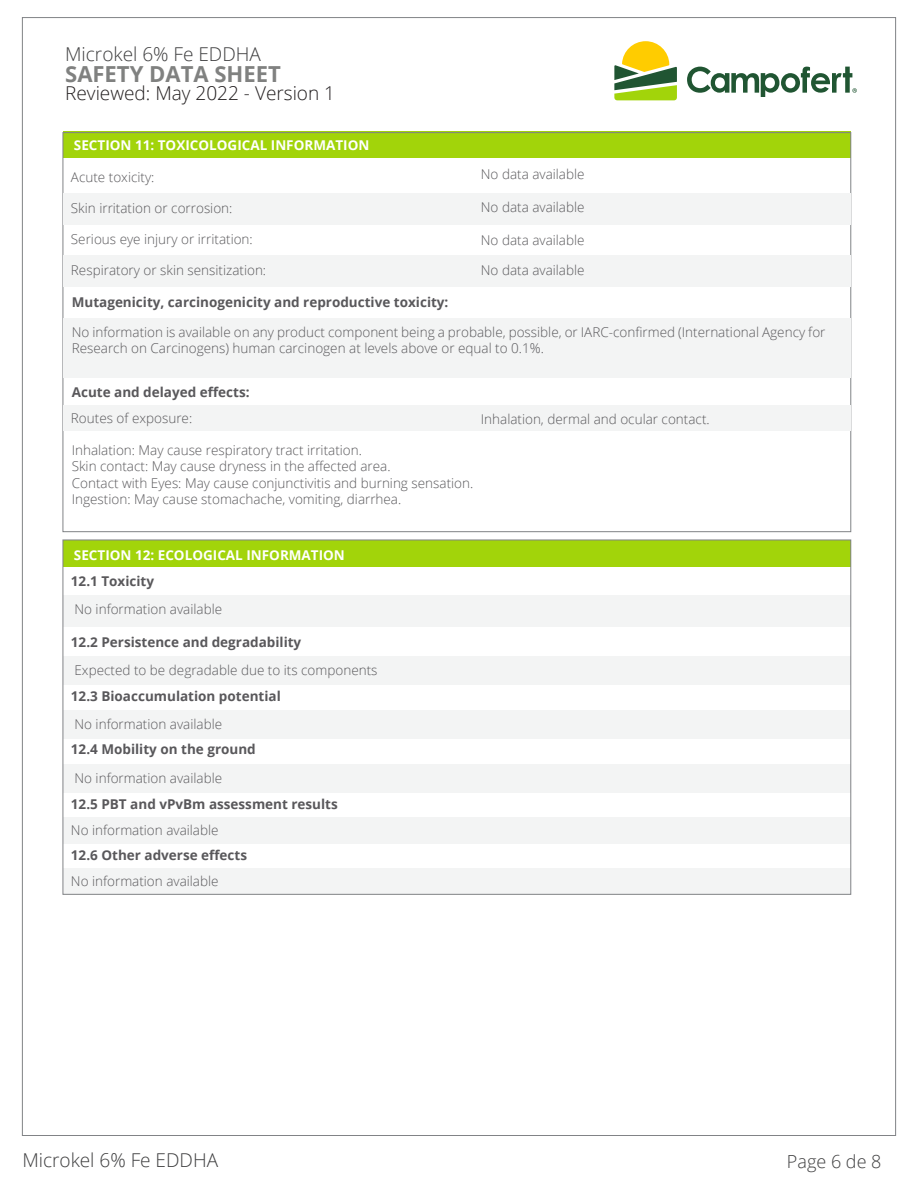
<style>
.page{position:relative;width:918px;height:1188px;background:#fff}
.page>*{position:absolute;margin:0;border:0;box-sizing:border-box;transform-origin:0 0}
.t1{font:700 22.05px "Open Sans";color:#808180}
.t2{font:300 19.05px "Open Sans";color:#3e3e3f}
.t3{font:300 19.05px "Open Sans";color:#231f20}
.t4{font:300 18px "Open Sans";color:#3e3e3f}
.t5{font:300 13.5px/16.5px "Open Sans";color:#59585b}
.t6{font:700 13.5px "Open Sans";color:#59585b}
.t7{font:700 13.5px "Open Sans";color:#fff}
</style>
<div class="page">
<svg style="left:614px;top:41px;width:63px;height:59px"></svg>
<svg style="left:687px;top:67px;width:170px;height:30px"></svg>
<div style="left:63px;top:131px;width:788px;height:27px;background:#a2d40a"></div>
<div style="left:63px;top:193px;width:788px;height:31px;background:#f3f4f4"></div>
<div style="left:63px;top:255px;width:788px;height:31px;background:#f3f4f4"></div>
<div style="left:63px;top:318px;width:788px;height:59px;background:#f3f4f4"></div>
<div style="left:63px;top:405px;width:788px;height:25px;background:#f3f4f4"></div>
<div style="left:63px;top:595px;width:788px;height:32px;background:#f3f4f4"></div>
<div style="left:63px;top:656px;width:788px;height:28px;background:#f3f4f4"></div>
<div style="left:63px;top:710px;width:788px;height:29px;background:#f3f4f4"></div>
<div style="left:63px;top:764px;width:788px;height:28px;background:#f3f4f4"></div>
<div style="left:63px;top:817px;width:788px;height:26px;background:#f3f4f4"></div>
<div style="left:63px;top:868px;width:788px;height:26px;background:#f3f4f4"></div>
<div style="left:63px;top:540px;width:788px;height:27px;background:#a2d40a"></div>
<h2 class="t2" style="left:65px;top:41px;width:197px">Microkel 6% Fe EDDHA</h2>
<h1 class="t1" style="left:65px;top:58px;width:217px">SAFETY DATA SHEET</h1>
<h2 class="t3" style="left:65px;top:80px;width:271px">Reviewed: May 2022 - Version 1</h2>
<p class="t7" style="left:74px;top:136px;width:297px">SECTION 11: TOXICOLOGICAL INFORMATION</p>
<p class="t5" style="left:71px;top:169px;width:85px">Acute toxicity:</p>
<p class="t5" style="left:71px;top:200px;width:163px">Skin irritation or corrosion:</p>
<p class="t5" style="left:481px;top:166px;width:105px">No data available</p>
<p class="t5" style="left:481px;top:199px;width:105px">No data available</p>
<p class="t5" style="left:71px;top:230px;width:183px">Serious eye injury or irritation:</p>
<p class="t5" style="left:481px;top:232px;width:105px">No data available</p>
<p class="t5" style="left:481px;top:262px;width:105px">No data available</p>
<p class="t5" style="left:71px;top:261px;width:197px">Respiratory or skin sensitization:</p>
<p class="t6" style="left:72px;top:293px;width:378px">Mutagenicity, carcinogenicity and reproductive toxicity:</p>
<p class="t5" style="left:72px;top:323px;width:755px">No information is available on any product component being a probable, possible, or IARC-confirmed (International Agency for<br>Research on Carcinogens) human carcinogen at levels above or equal to 0.1%.</p>
<p class="t6" style="left:72px;top:382px;width:179px">Acute and delayed effects:</p>
<p class="t5" style="left:71px;top:409px;width:123px">Routes of exposure:</p>
<p class="t5" style="left:481px;top:411px;width:230px">Inhalation, dermal and ocular contact.</p>
<p class="t5" style="left:72px;top:441px;width:403px">Inhalation: May cause respiratory tract irritation.<br>Skin contact: May cause dryness in the affected area.<br>Contact with Eyes: May cause conjunctivitis and burning sensation.<br>Ingestion: May cause stomachache, vomiting, diarrhea.</p>
<p class="t7" style="left:74px;top:545px;width:273px">SECTION 12: ECOLOGICAL INFORMATION</p>
<p class="t6" style="left:71px;top:571px;width:85px">12.1 Toxicity</p>
<p class="t5" style="left:75px;top:601px;width:149px">No information available</p>
<p class="t6" style="left:71px;top:633px;width:232px">12.2 Persistence and degradability</p>
<p class="t5" style="left:75px;top:662px;width:305px">Expected to be degradable due to its components</p>
<p class="t5" style="left:75px;top:715px;width:149px">No information available</p>
<p class="t6" style="left:71px;top:687px;width:211px">12.3 Bioaccumulation potential</p>
<p class="t6" style="left:71px;top:740px;width:186px">12.4 Mobility on the ground</p>
<p class="t5" style="left:75px;top:769px;width:149px">No information available</p>
<p class="t6" style="left:71px;top:795px;width:268px">12.5 PBT and vPvBm assessment results</p>
<p class="t5" style="left:71px;top:821px;width:149px">No information available</p>
<p class="t6" style="left:71px;top:846px;width:178px">12.6 Other adverse effects</p>
<p class="t5" style="left:71px;top:872px;width:149px">No information available</p>
<h2 class="t2" style="left:22px;top:1148px;width:197px">Microkel 6% Fe EDDHA</h2>
<h3 class="t4" style="left:787px;top:1149px;width:96px">Page 6 de 8</h3>
</div>
